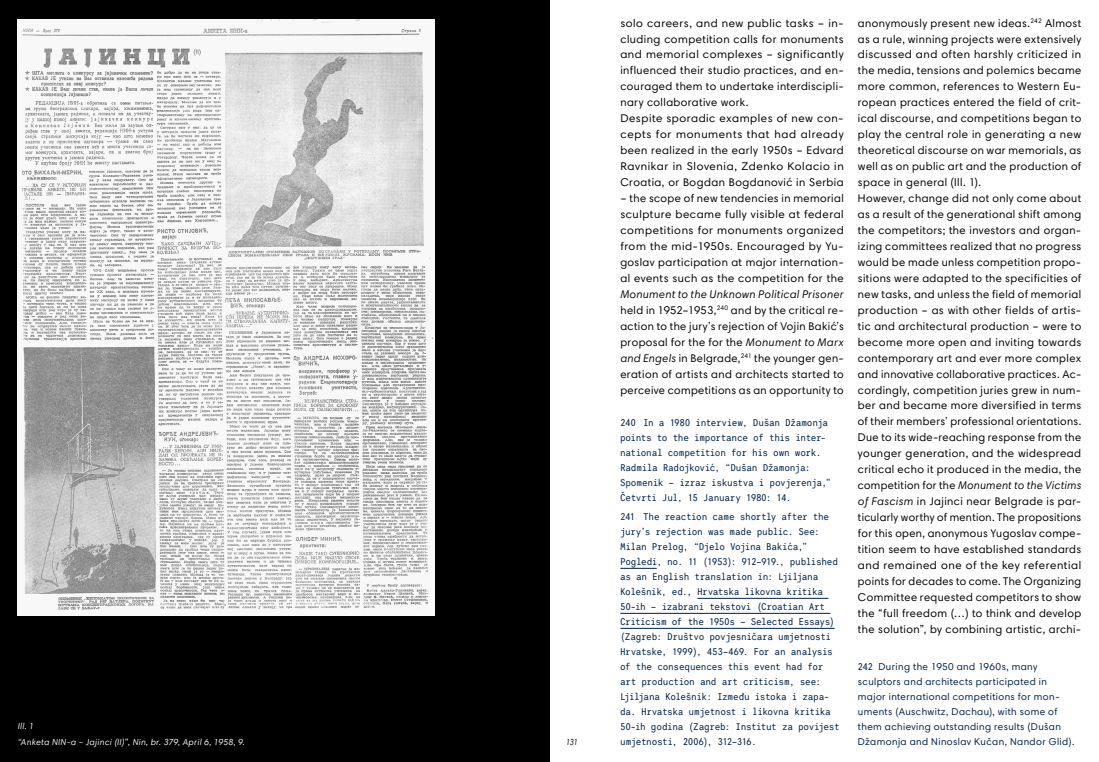
<style>
.page{position:relative;width:1099px;height:762px;background:#fff}
.page>*{position:absolute;margin:0;border:0;box-sizing:border-box;transform-origin:0 0}
.t1{font:11.25px/16px "Harmonia Sans Pro Cyr";letter-spacing:.035em;color:#000}
.t2{font:10px/15px "Harmonia Sans Mono Std CE";letter-spacing:.02em;color:#002146}
.t3{font:10px/15px "Harmonia Sans Pro Cyr";letter-spacing:.04em;color:#002146}
.t4{font:italic 8.75px/16px "Harmonia Sans Pro Cyr";letter-spacing:.045em;color:#fff}
.t5{font:italic 8.75px "Harmonia Sans Pro Cyr";color:#000;scale:.85 1}
.s1{font-style:italic}
.s2{font-family:"Harmonia Sans Mono Std CE"}
</style>
<div class="page">
<hr style="left:620px;top:568px;width:36px;height:1px;background:#002146">
<hr style="left:697px;top:598px;width:131px;height:1px;background:#002146">
<hr style="left:620px;top:613px;width:210px;height:1px;background:#002146">
<hr style="left:620px;top:628px;width:214px;height:1px;background:#002146">
<div style="left:0;top:0;width:549px;height:762px;background:#000"></div>
<img style="left:18px;top:20px;width:417px;height:595px">
<p class="t4" style="left:18px;top:717px;width:228px">Ill. 1<br>“Anketa NIN-a – Jajinci (II)”, Nin, br. 379, April 6, 1958, 9.</p>
<p class="t1" style="left:857px;top:15px;width:225px">anonymously present new ideas.<sup>242</sup> Almost as a rule, winning projects were extensively discussed and often harshly criticized in the media, tensions and polemics became more common, references to Western Eu&shy;ropean practices entered the field of crit&shy;ical discourse, and competitions began to play the central role in generating a new theoretical discourse on war memorials, as well as on public art and the production of space in general (Ill. 1).<br>However, change did not only come about as a result of the generational shift among the competitors; the investors and organ&shy;izing committees realized that no progress would be made unless competition propo&shy;sitions were adapted to the specificities of new tasks, and unless the field of memorial production – as with other fields of artis&shy;tic and architectural production – were to become more open and inviting towards contemporary art and ever more complex and innovative collaborative practices. Ac&shy;cordingly, competition juries grew in num&shy;ber and became more diversified in terms of their members’ professional orientations.<br>Due to its wide-reaching response from the younger generation, and the widespread critical echo it produced in the media, the competition for the <span class="s1">Monument to the Victims of Fascism</span> in Jajinci near Belgrade is par&shy;ticularly worthy of mention. The propositions for this open, anonymous Yugoslav compe&shy;tition seem to have established standards and remained one of the key referential points for decades to come. The Organizing Committee requested competitors to show the “full freedom (…) to think and develop the solution”, by combining artistic, archi-</p>
<p class="t3" style="left:857px;top:658px;width:204px"><span class="s2">242</span> During the 1950 and 1960s, many sculptors and architects participated in major international competitions for mon&shy;uments (Auschwitz, Dachau), with some of them achieving outstanding results (Dušan</p>
<p class="t1" style="left:620px;top:15px;width:225px">solo careers, and new public tasks – in&shy;cluding competition calls for monuments and memorial complexes – significantly influenced their studio practices, and en&shy;couraged them to undertake interdiscipli&shy;nary collaborative work.<br>Despite sporadic examples of new con&shy;cepts for monuments that had already been realized in the early 1950s – Edvard Ravnikar in Slovenia, Zdenko Kolacio in Croatia, or Bogdan Bogdanović in Serbia</p>
<p class="t1" style="left:620px;top:190px;width:225px;text-align:justify">– the scope of new tendencies in memorial sculpture became fully visible at federal competitions for monuments organized from the mid-1950s. Encouraged by Yu&shy;goslav participation at major internation&shy;al events such as the competition for the <span class="s1">Monument to the Unknown Political Prisoner </span>held in 1952–1953,<sup>240</sup> and by the critical re&shy;action to the jury’s rejection of Vojin Bakić’s proposal for the for the <span class="s1">Monument to Marx and Engels</span> in Belgrade,<sup>241</sup> the younger gen&shy;eration of artists and architects started to perceive competitions as an opportunity to</p>
<p class="t2" style="left:620px;top:415px;width:212px">240 In a 1980 interview, Dušan Džamonja points to the importance of this inter&shy;national competition for his own work.<br>Radmila Radojković, “Dušan Džamonja:<br>Spomenik – izraz iskustva i povjerenja,” Četvrti Jul, 15 January 1980: 14.</p>
<p class="t2" style="left:620px;top:508px;width:220px">241 The reaction came shortly after the jury’s rejection was made public. See:<br>Milan Prelog, “Djelo Vojina Bakića,” Pogledi, no. 11 (1953): 912–919., published as an English translation in: Ljiljana Kolešnik, ed., Hrvatska likovna kritika 50-ih – izabrani tekstovi (Croatian Art Criticism of the 1950s – Selected Essays) (Zagreb: Društvo povjesničara umjetnosti Hrvatske, 1999), 453–469. For an analysis of the consequences this event had for art production and art criticism, see:<br>Ljiljana Kolešnik: Između istoka i zapa&shy;da. Hrvatska umjetnost i likovna kritika 50-ih godina (Zagreb: Institut za povijest umjetnosti, 2006), 312–316.</p>
<p class="t5" style="left:566px;top:736px;width:15px">131</p>
<p class="t3" style="left:857px;top:733px;width:218px">Džamonja and Ninoslav Kučan, Nandor Glid).</p>
</div>
